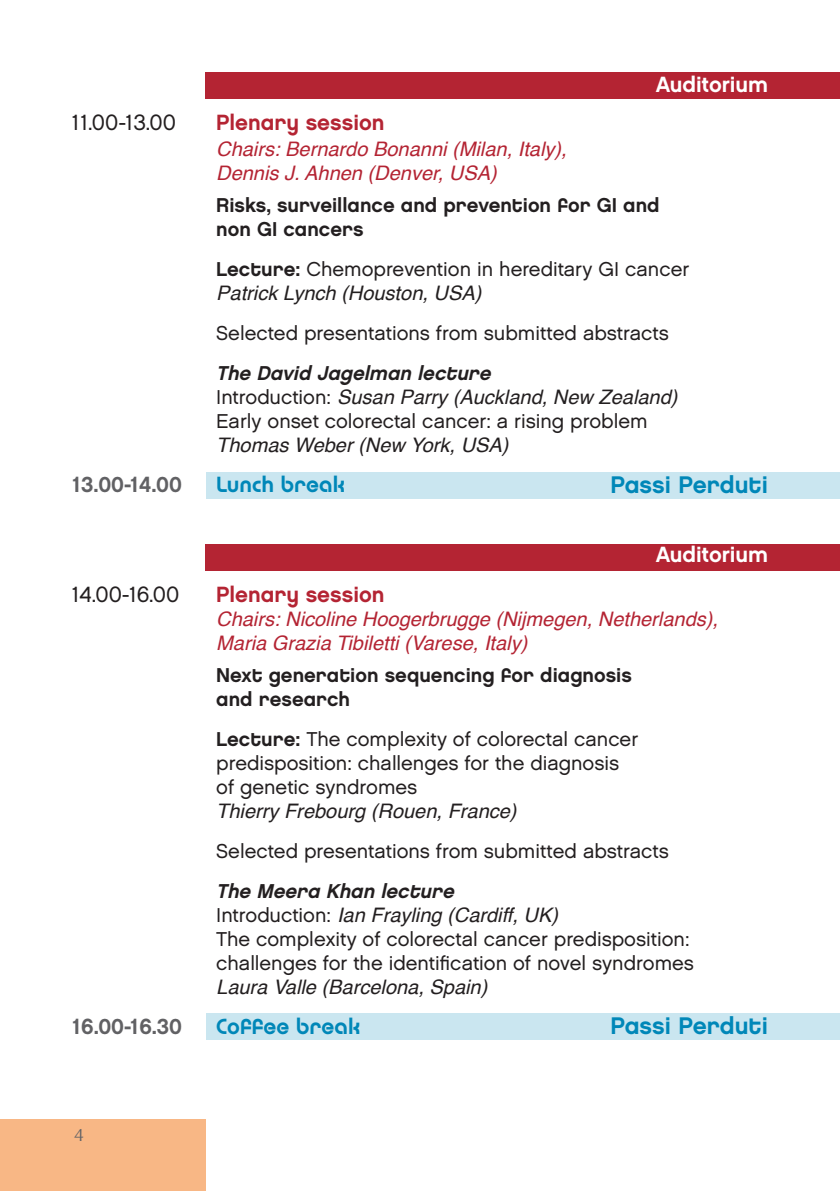
<style>
.page{position:relative;width:840px;height:1191px;background:#fff}
.page>*{position:absolute;margin:0;border:0;box-sizing:border-box;transform-origin:0 0}
.t1{font:24px "Chalet New York Nineteen Eighty";color:#0087b8}
.t2{font:22px "Chalet New York Nineteen Eighty";color:#b42433}
.t3{font:22px "Chalet London Nineteen Sixty";color:#231f20}
.t4{font:22px "Chalet New York Nineteen Eighty";color:#616164}
.t5{font:22px "Chalet Tokyo";color:#0087b8}
.t6{font:22px "Chalet New York Nineteen Sixty";color:#fff}
.t7{font:20px/24px "Chalet London Nineteen Sixty";color:#231f20}
.t8{font:italic 20px "Helvetica";color:#231f20}
.t9{font:italic 20px/24px "Helvetica";color:#b42433}
.t10{font:20px/24px "Chalet New York Nineteen Eighty";color:#231f20}
.t11{font:italic 20px "Chalet New York Nineteen Eighty";color:#231f20}
.t12{font:18px "Optima";color:#636366}
.s1{font-family:"Chalet New York Nineteen Eighty"}
.s2{font-family:"Chalet London Nineteen Sixty";font-style:normal}
</style>
<div class="page">
<div style="left:207px;top:473px;width:632px;height:26px;background:#cae6f0"></div>
<div style="left:0;top:1119px;width:205px;height:72px;background:#f8b785"></div>
<div style="left:205px;top:72px;width:634px;height:26px;background:#b42433"></div>
<div style="left:205px;top:544px;width:634px;height:26px;background:#b42433"></div>
<div style="left:207px;top:1013px;width:632px;height:27px;background:#cae6f0"></div>
<p class="t6" style="left:655px;top:71px;width:114px">Auditorium</p>
<p class="t3" style="left:72px;top:109px;width:105px">11.00-13.00</p>
<p class="t2" style="left:216px;top:109px;width:170px">Plenary session</p>
<p class="t9" style="left:216px;top:138px;width:352px">Chairs: Bernardo Bonanni (Milan, Italy),<br>Dennis J. Ahnen (Denver, USA)</p>
<p class="t10" style="left:216px;top:193px;width:444px">Risks, surveillance and prevention for GI and non GI cancers</p>
<p class="t7" style="left:216px;top:257px;width:474px"><span class="s1">Lecture:</span> Chemoprevention in hereditary GI cancer</p>
<p class="t8" style="left:216px;top:277px;width:266px">Patrick Lynch (Houston, USA)</p>
<p class="t7" style="left:216px;top:321px;width:454px">Selected presentations from submitted abstracts</p>
<p class="t11" style="left:216px;top:361px;width:281px">The David Jagelman lecture</p>
<p class="t8" style="left:216px;top:381px;width:462px"><span class="s2">Introduction:</span> Susan Parry (Auckland, New Zealand)</p>
<p class="t7" style="left:216px;top:409px;width:432px">Early onset colorectal cancer: a rising problem</p>
<p class="t8" style="left:216px;top:429px;width:293px">Thomas Weber (New York, USA)</p>
<p class="t4" style="left:72px;top:471px;width:111px">13.00-14.00</p>
<p class="t5" style="left:216px;top:471px;width:130px">Lunch break</p>
<p class="t1" style="left:610px;top:470px;width:159px">Passi Perduti</p>
<p class="t6" style="left:655px;top:541px;width:114px">Auditorium</p>
<p class="t3" style="left:72px;top:580px;width:109px">14.00-16.00</p>
<p class="t2" style="left:216px;top:580px;width:170px">Plenary session</p>
<p class="t9" style="left:216px;top:607px;width:503px">Chairs: Nicoline Hoogerbrugge (Nijmegen, Netherlands),<br>Maria Grazia Tibiletti (Varese, Italy)</p>
<p class="t10" style="left:216px;top:662px;width:417px">Next generation sequencing for diagnosis and research</p>
<p class="t7" style="left:216px;top:726px;width:423px"><span class="s1">Lecture:</span> The complexity of colorectal cancer predisposition: challenges for the diagnosis of genetic syndromes</p>
<p class="t8" style="left:216px;top:795px;width:302px">Thierry Frebourg (Rouen, France)</p>
<p class="t7" style="left:216px;top:838px;width:454px">Selected presentations from submitted abstracts</p>
<p class="t11" style="left:216px;top:878px;width:244px">The Meera Khan lecture</p>
<p class="t8" style="left:216px;top:899px;width:343px"><span class="s2">Introduction:</span> Ian Frayling (Cardiff, UK)</p>
<p class="t7" style="left:216px;top:926px;width:479px">The complexity of colorectal cancer predisposition: challenges for the identification of novel syndromes</p>
<p class="t8" style="left:216px;top:971px;width:272px">Laura Valle (Barcelona, Spain)</p>
<p class="t4" style="left:72px;top:1012px;width:111px">16.00-16.30</p>
<p class="t5" style="left:216px;top:1012px;width:146px">Coffee break</p>
<p class="t1" style="left:610px;top:1010px;width:159px">Passi Perduti</p>
<p class="t12" style="left:74px;top:1124px;width:12px">4</p>
</div>
